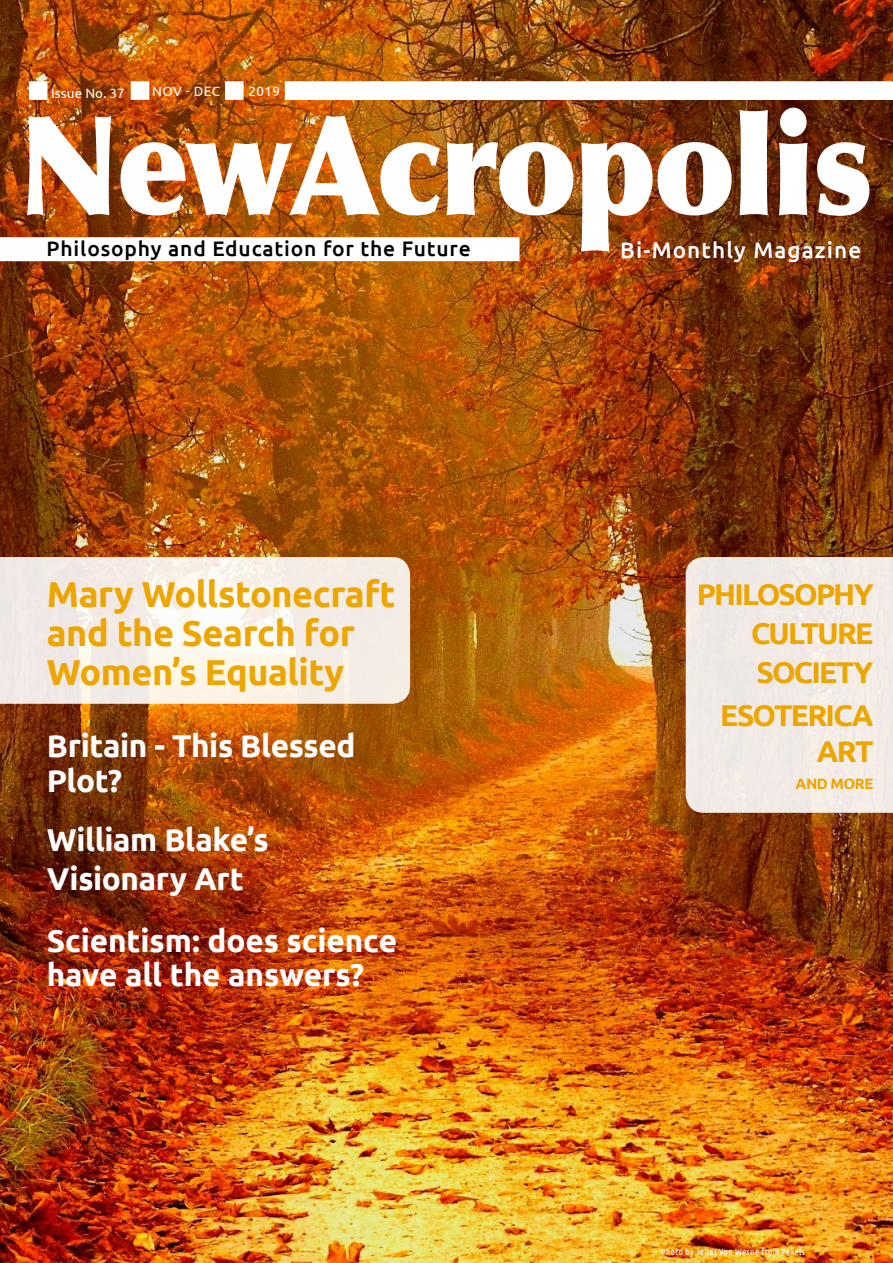
<style>
.page{position:relative;width:893px;height:1263px;background:#fff}
.page>*{position:absolute;margin:0;border:0;box-sizing:border-box;transform-origin:0 0}
.t1{font:900 138.6px "Optima";letter-spacing:-.02em;color:#fff;scale:.91 1}
.t2{font:700 36px/39px "Ubuntu";letter-spacing:-.015em;color:#eda500}
.t3{font:700 31.5px/34.5px "Ubuntu";letter-spacing:-.01em;color:#fff}
.t4{font:700 30px/39px "Ubuntu";letter-spacing:-.06em;color:#eda500;text-align:justify}
.t5{font:500 22.5px "Ubuntu";letter-spacing:.05em;color:#fff}
.t6{font:500 21px "Ubuntu";letter-spacing:.04em;color:#000}
.t7{font:700 15px "Ubuntu";letter-spacing:-.03em;color:#eda500}
.t8{font:13.5px "Ubuntu";color:#fff}
.t9{font:9px "Ubuntu Condensed";letter-spacing:.055em;color:#fff}
</style>
<div class="page">
<img style="left:0;top:0;width:893px;height:1263px">
<svg style="left:0;top:237px;width:519px;height:24px"></svg>
<svg style="left:285px;top:81px;width:608px;height:19px"></svg>
<div style="left:29px;top:81px;width:18px;height:19px;background:#fff;border:2px solid #fff"></div>
<div style="left:131px;top:81px;width:18px;height:19px;background:#fff;border:2px solid #fff"></div>
<div style="left:225px;top:81px;width:19px;height:19px;background:#fff;border:2px solid #fff"></div>
<svg style="left:0;top:557px;width:410px;height:147px;fill:#f4ece5"></svg>
<div style="left:686px;top:557px;width:207px;height:256px;background:#f1eae5"></div>
<p class="t8" style="left:51px;top:85px;width:75px">Issue No. 37</p>
<p class="t8" style="left:152px;top:83px;width:69px">NOV - DEC</p>
<p class="t8" style="left:249px;top:83px;width:33px">2019</p>
<h1 class="t1" style="left:19px;top:82px;width:939px">NewAcropolis</h1>
<p class="t6" style="left:47px;top:235px;width:426px">Philosophy and Education for the Future</p>
<p class="t5" style="left:620px;top:236px;width:243px">Bi-Monthly Magazine</p>
<p class="t2" style="left:47px;top:574px;width:350px">Mary Wollstonecraft and the Search for<br>Women’s Equality</p>
<p class="t4" style="left:751px;top:574px;width:124px;text-indent:-54px">PHILOSOPHY CULTURE SOCIETY</p>
<p class="t4" style="left:720px;top:697px;width:155px;line-height:36px;text-align:right">ESOTERICA<br>ART</p>
<p class="t7" style="left:796px;top:774px;width:79px">AND MORE</p>
<p class="t3" style="left:47px;top:728px;width:310px">Britain - This Blessed<br>Plot?</p>
<p class="t3" style="left:47px;top:820px;width:224px;line-height:38.7px">William Blake’s<br>Visionary Art</p>
<p class="t3" style="left:47px;top:923px;width:352px">Scientism: does science have all the answers?</p>
<p class="t9" style="left:661px;top:1246px;width:145px">Photo by Jonas Von Werne from Pexels</p>
</div>
